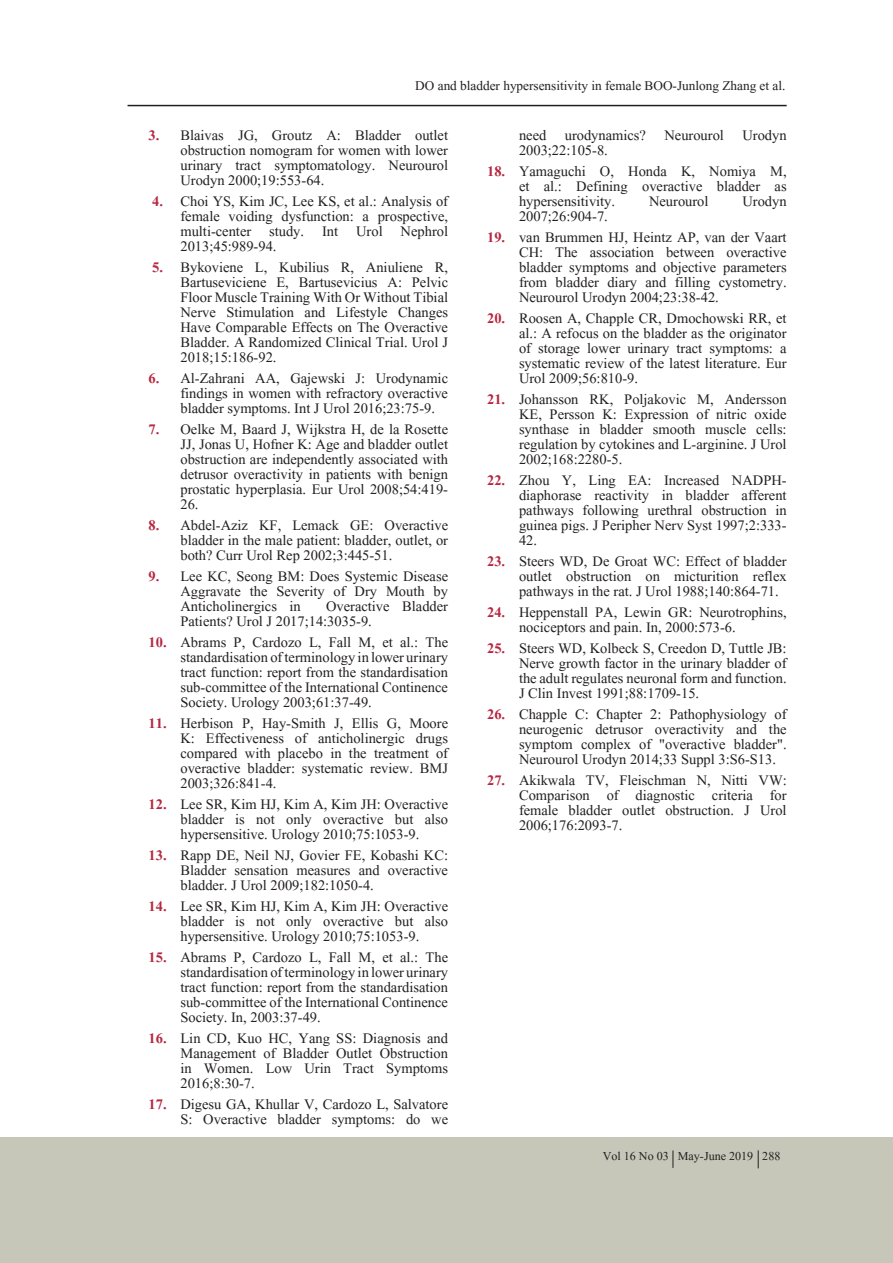
<style>
.page{position:relative;width:893px;height:1263px;background:#fff}
.page>*{position:absolute;margin:0;border:0;box-sizing:border-box;transform-origin:0 0}
.t1{font:18px/15px "Aparajita";color:#231f20;text-align:justify}
.t2{font:16.5px "Aparajita";color:#231f20}
.t3{font:15px "Aparajita";color:#231f20}
.s1{font-weight:700;color:#b62841}
</style>
<div class="page">
<div style="left:0;top:1137px;width:893px;height:126px;background:#c7c7b9"></div>
<hr style="left:128px;top:105px;width:659px;height:1px;background:#231f20">
<svg style="left:673px;top:1150px;width:1px;height:18px"></svg>
<svg style="left:758px;top:1150px;width:1px;height:18px"></svg>
<p class="t2" style="left:415px;top:78px;width:372px">DO and bladder hypersensitivity in female BOO-Junlong Zhang et al.</p>
<p class="t1" style="left:180px;top:129px;width:269px;text-indent:-32px"><span class="s1">3.</span> Blaivas JG, Groutz A: Bladder outlet obstruction nomogram for women with lower urinary tract symptomatology. Neurourol Urodyn 2000;19:553-64.</p>
<p class="t1" style="left:180px;top:195px;width:269px;text-indent:-28px"><span class="s1">4.</span> Choi YS, Kim JC, Lee KS, et al.: Analysis of female voiding dysfunction: a prospective, multi-center study. Int Urol Nephrol 2013;45:989-94.</p>
<p class="t1" style="left:180px;top:261px;width:269px;text-indent:-28px"><span class="s1">5.</span> Bykoviene L, Kubilius R, Aniuliene R, Bartuseviciene E, Bartusevicius A: Pelvic Floor Muscle Training With Or Without Tibial Nerve Stimulation and Lifestyle Changes Have Comparable Effects on The Overactive Bladder. A Randomized Clinical Trial. Urol J 2018;15:186-92.</p>
<p class="t1" style="left:180px;top:372px;width:269px;text-indent:-32px"><span class="s1">6.</span> Al-Zahrani AA, Gajewski J: Urodynamic findings in women with refractory overactive bladder symptoms. Int J Urol 2016;23:75-9.</p>
<p class="t1" style="left:180px;top:423px;width:269px;text-indent:-32px"><span class="s1">7.</span> Oelke M, Baard J, Wijkstra H, de la Rosette JJ, Jonas U, Hofner K: Age and bladder outlet obstruction are independently associated with detrusor overactivity in patients with benign prostatic hyperplasia. Eur Urol 2008;54:419- 26.</p>
<p class="t1" style="left:180px;top:519px;width:269px;text-indent:-32px"><span class="s1">8.</span> Abdel-Aziz KF, Lemack GE: Overactive bladder in the male patient: bladder, outlet, or both? Curr Urol Rep 2002;3:445-51.</p>
<p class="t1" style="left:180px;top:570px;width:269px;text-indent:-32px"><span class="s1">9.</span> Lee KC, Seong BM: Does Systemic Disease Aggravate the Severity of Dry Mouth by Anticholinergics in</p>
<p class="t1" style="left:180px;top:600px;width:269px;text-indent:146px">Overactive Bladder<br>Patients? Urol J 2017;14:3035-9.</p>
<p class="t1" style="left:180px;top:636px;width:269px;text-indent:-32px"><span class="s1">10.</span> Abrams P, Cardozo L, Fall M, et al.: The standardisation of terminology in lower urinary tract function: report from the standardisation sub-committee of the International Continence Society. Urology 2003;61:37-49.</p>
<p class="t1" style="left:180px;top:717px;width:269px;text-indent:-32px"><span class="s1">11.</span> Herbison P, Hay-Smith J, Ellis G, Moore K: Effectiveness of anticholinergic drugs compared with placebo in the treatment of overactive bladder: systematic review. BMJ 2003;326:841-4.</p>
<p class="t1" style="left:180px;top:798px;width:269px;text-indent:-32px"><span class="s1">12.</span> Lee SR, Kim HJ, Kim A, Kim JH: Overactive bladder is not only overactive but also hypersensitive. Urology 2010;75:1053-9.</p>
<p class="t1" style="left:180px;top:849px;width:269px;text-indent:-32px"><span class="s1">13.</span> Rapp DE, Neil NJ, Govier FE, Kobashi KC:<br>Bladder sensation measures and overactive bladder. J Urol 2009;182:1050-4.</p>
<p class="t1" style="left:180px;top:900px;width:269px;text-indent:-32px"><span class="s1">14.</span> Lee SR, Kim HJ, Kim A, Kim JH: Overactive bladder is not only overactive but also hypersensitive. Urology 2010;75:1053-9.</p>
<p class="t1" style="left:180px;top:951px;width:269px;text-indent:-32px"><span class="s1">15.</span> Abrams P, Cardozo L, Fall M, et al.: The standardisation of terminology in lower urinary tract function: report from the standardisation sub-committee of the International Continence Society. In, 2003:37-49.</p>
<p class="t1" style="left:180px;top:1032px;width:269px;text-indent:-32px"><span class="s1">16.</span> Lin CD, Kuo HC, Yang SS: Diagnosis and Management of Bladder Outlet Obstruction in Women. Low Urin Tract Symptoms 2016;8:30-7.</p>
<p class="t1" style="left:149px;top:1098px;width:301px;text-align:right"><span class="s1">17.</span> Digesu GA, Khullar V, Cardozo L, Salvatore<br>S: Overactive bladder symptoms: do we</p>
<p class="t1" style="left:519px;top:129px;width:269px">need urodynamics? Neurourol Urodyn<br>2003;22:105-8.</p>
<p class="t1" style="left:519px;top:165px;width:269px;text-indent:-32px"><span class="s1">18.</span> Yamaguchi O, Honda K, Nomiya M, et al.: Defining overactive bladder as hypersensitivity.</p>
<p class="t1" style="left:649px;top:195px;width:61px">Neurourol</p>
<p class="t1" style="left:742px;top:195px;width:46px">Urodyn</p>
<p class="t1" style="left:519px;top:210px;width:90px">2007;26:904-7.</p>
<p class="t1" style="left:519px;top:231px;width:269px;text-indent:-32px"><span class="s1">19.</span> van Brummen HJ, Heintz AP, van der Vaart CH: The association between overactive bladder symptoms and objective parameters from bladder diary and filling cystometry.<br>Neurourol Urodyn 2004;23:38-42.</p>
<p class="t1" style="left:519px;top:312px;width:269px;text-indent:-32px"><span class="s1">20.</span> Roosen A, Chapple CR, Dmochowski RR, et al.: A refocus on the bladder as the originator of storage lower urinary tract symptoms: a systematic review of the latest literature. Eur Urol 2009;56:810-9.</p>
<p class="t1" style="left:519px;top:393px;width:269px;text-indent:-32px"><span class="s1">21.</span> Johansson RK, Poljakovic M, Andersson KE, Persson K: Expression of nitric oxide synthase in bladder smooth muscle cells: regulation by cytokines and L-arginine. J Urol 2002;168:2280-5.</p>
<p class="t1" style="left:519px;top:474px;width:269px;text-indent:-32px"><span class="s1">22.</span> Zhou Y, Ling EA: Increased NADPH&shy;diaphorase reactivity in bladder afferent pathways following urethral obstruction in guinea pigs. J Peripher Nerv Syst 1997;2:333- 42.</p>
<p class="t1" style="left:519px;top:555px;width:269px;text-indent:-32px"><span class="s1">23.</span> Steers WD, De Groat WC: Effect of bladder outlet obstruction on micturition reflex pathways in the rat. J Urol 1988;140:864-71.</p>
<p class="t1" style="left:519px;top:606px;width:269px;text-indent:-32px"><span class="s1">24.</span> Heppenstall PA, Lewin GR: Neurotrophins, nociceptors and pain. In, 2000:573-6.</p>
<p class="t1" style="left:519px;top:642px;width:269px;text-indent:-32px"><span class="s1">25.</span> Steers WD, Kolbeck S, Creedon D, Tuttle JB:<br>Nerve growth factor in the urinary bladder of the adult regulates neuronal form and function.<br>J Clin Invest 1991;88:1709-15.</p>
<p class="t1" style="left:519px;top:708px;width:269px;text-indent:-32px"><span class="s1">26.</span> Chapple C: Chapter 2: Pathophysiology of neurogenic detrusor overactivity and the symptom complex of "overactive bladder".<br>Neurourol Urodyn 2014;33 Suppl 3:S6-S13.</p>
<p class="t1" style="left:519px;top:774px;width:269px;text-indent:-32px"><span class="s1">27.</span> Akikwala TV, Fleischman N, Nitti VW:<br>Comparison of diagnostic criteria for female bladder outlet obstruction. J Urol 2006;176:2093-7.</p>
<p class="t3" style="left:603px;top:1148px;width:179px">Vol 16 No 03 May-June 2019 288</p>
</div>
